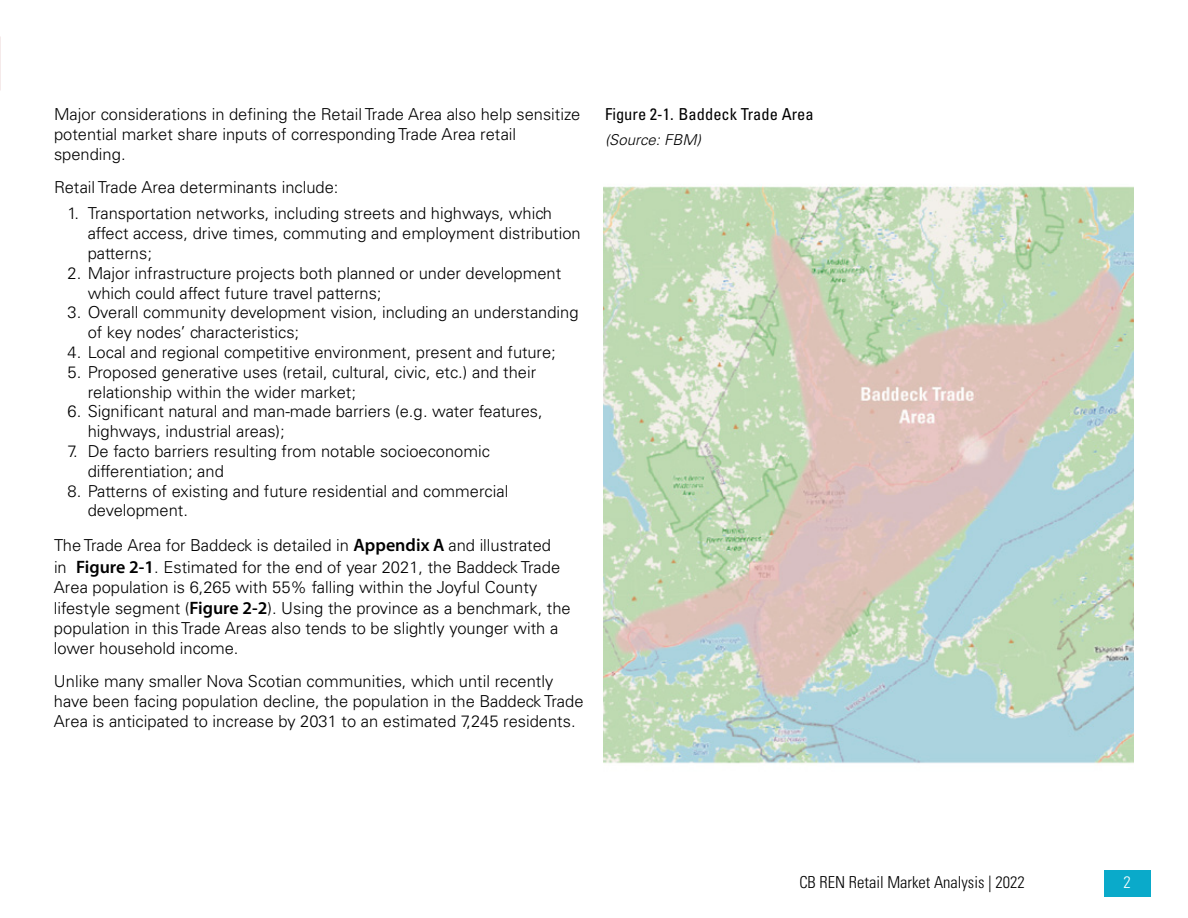
<style>
.page{position:relative;width:1188px;height:918px;background:#fff}
.page>*{position:absolute;margin:0;border:0;box-sizing:border-box;transform-origin:0 0}
.t1{font:300 16.5px/19.8px "Univers LT Std";color:#000}
.t2{font:300 condensed 16.5px "Univers LT Std";color:#000}
.t3{font:condensed 16.5px "Univers LT Std";color:#000}
.t4{font:300 condensed 16.5px "Univers LT Std";color:#fff}
.t5{font:italic 300 15px "Univers LT Std";color:#000}
.s1{font-family:"Myriad Variable Concept";font-weight:400;font-size:18px}
</style>
<div class="page">
<div style="left:1104px;top:871px;width:47px;height:26px;background:#0aaaca"></div>
<img style="left:603px;top:185px;width:531px;height:579px">
<p class="t1" style="left:54px;top:104px;width:528px">Major considerations in defining the Retail Trade Area also help sensitize potential market share inputs of corresponding Trade Area retail spending.</p>
<p class="t1" style="left:54px;top:177px;width:286px">Retail Trade Area determinants include:</p>
<p class="t1" style="left:88px;top:204px;width:495px;text-indent:-20px">1. Transportation networks, including streets and highways, which affect access, drive times, commuting and employment distribution patterns;</p>
<p class="t1" style="left:88px;top:263px;width:475px;text-indent:-20px">2. Major infrastructure projects both planned or under development which could affect future travel patterns;</p>
<p class="t1" style="left:88px;top:303px;width:492px;text-indent:-20px">3. Overall community development vision, including an understanding of key nodes’ characteristics;</p>
<p class="t1" style="left:67px;top:342px;width:490px">4. Local and regional competitive environment, present and future;</p>
<p class="t1" style="left:88px;top:362px;width:450px;text-indent:-20px">5. Proposed generative uses (retail, cultural, civic, etc.) and their relationship within the wider market;</p>
<p class="t1" style="left:88px;top:402px;width:456px;text-indent:-20px">6. Significant natural and man-made barriers (e.g. water features, highways, industrial areas);</p>
<p class="t1" style="left:88px;top:441px;width:404px;text-indent:-20px">7. De facto barriers resulting from notable socioeconomic differentiation; and</p>
<p class="t1" style="left:88px;top:481px;width:422px;text-indent:-20px">8. Patterns of existing and future residential and commercial development.</p>
<p class="t1" style="left:54px;top:535px;width:508px;line-height:21.6px">The Trade Area for Baddeck is detailed in <span class="s1">Appendix A</span> and illustrated in <span class="s1">Figure 2-1</span>. Estimated for the end of year 2021, the Baddeck Trade</p>
<p class="t1" style="left:54px;top:576px;width:518px;line-height:21.6px">Area population is 6,265 with 55% falling within the Joyful County lifestyle segment (<span class="s1">Figure 2-2</span>). Using the province as a benchmark, the</p>
<p class="t1" style="left:54px;top:619px;width:506px">population in this Trade Areas also tends to be slightly younger with a lower household income.</p>
<p class="t1" style="left:54px;top:672px;width:531px">Unlike many smaller Nova Scotian communities, which until recently have been facing population decline, the population in the Baddeck Trade<br>Area is anticipated to increase by 2031 to an estimated 7,245 residents.</p>
<p class="t3" style="left:605px;top:104px;width:210px">Figure 2-1. Baddeck Trade Area</p>
<p class="t5" style="left:605px;top:130px;width:97px">(Source: FBM)</p>
<p class="t2" style="left:799px;top:872px;width:227px">CB REN Retail Market Analysis | 2022</p>
<p class="t4" style="left:1123px;top:872px;width:9px">2</p>
</div>
